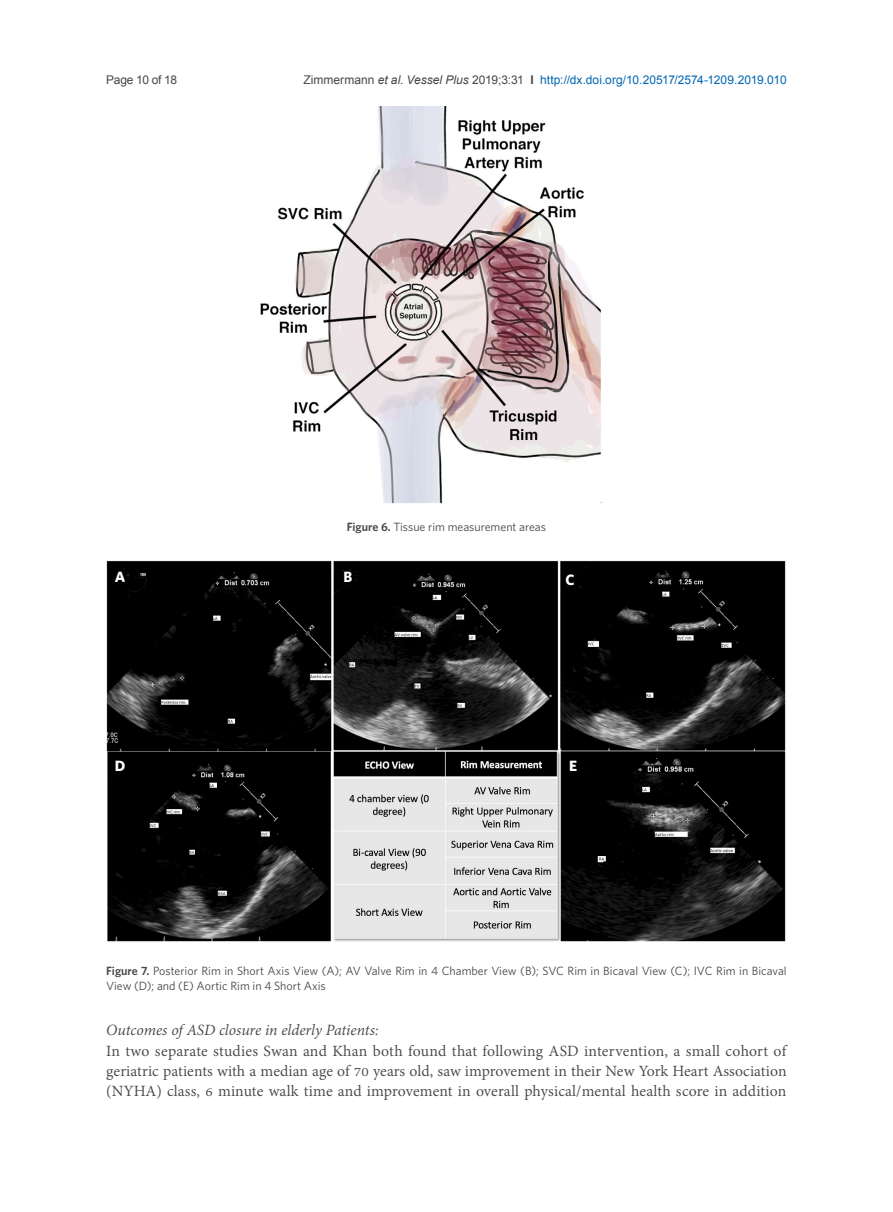
<style>
.page{position:relative;width:893px;height:1212px;background:#fff}
.page>*{position:absolute;margin:0;border:0;box-sizing:border-box;transform-origin:0 0}
.t1{font:19.2px/20.2px "Adobe Thai";letter-spacing:.01em;color:#484648;text-align:justify}
.t2{font:italic 19.2px "Adobe Thai";letter-spacing:-.005em;color:#484648}
.t3{font:700 15px "Whitney";color:#fff}
.t4{font:12px/15px "Whitney";color:#484648}
.t5{font:12px "Arial";letter-spacing:.005em;color:#0166b3}
.t6{font:12px "Arial";letter-spacing:-.025em;color:#484648}
.s1{color:#484648}
.s2{font-style:italic;color:#484648}
.s3{font-weight:700;color:#484648}
.s4{font-weight:600}
</style>
<div class="page">
<img style="left:260px;top:106px;width:343px;height:398px">
<img style="left:106px;top:561px;width:680px;height:381px">
<p class="t6" style="left:106px;top:72px;width:72px">Page 10 of 18</p>
<p class="t5" style="left:303px;top:72px;width:485px"><span class="s1">Zimmermann</span> <span class="s2">et al</span><span class="s1">.</span> <span class="s2">Vessel Plus</span> <span class="s1">2019;3:31</span> <span class="s3">I</span> http://dx.doi.org/10.20517/2574-1209.2019.010</p>
<p class="t4" style="left:347px;top:519px;width:201px"><span class="s4">Figure 6.</span> Tissue rim measurement areas</p>
<p class="t3" style="left:115px;top:568px;width:12px">A</p>
<p class="t3" style="left:344px;top:568px;width:10px">B</p>
<p class="t3" style="left:566px;top:571px;width:11px">C</p>
<p class="t3" style="left:115px;top:756px;width:12px">D</p>
<p class="t3" style="left:569px;top:756px;width:10px">E</p>
<p class="t4" style="left:106px;top:963px;width:682px"><span class="s4">Figure 7.</span> Posterior Rim in Short Axis View (A); AV Valve Rim in 4 Chamber View (B); SVC Rim in Bicaval View (C); IVC Rim in Bicaval<br>View (D); and (E) Aortic Rim in 4 Short Axis</p>
<p class="t2" style="left:106px;top:1017px;width:274px">Outcomes of ASD closure in elderly Patients:</p>
<p class="t1" style="left:106px;top:1039px;width:682px">In two separate studies Swan and Khan both found that following ASD intervention, a small cohort of geriatric patients with a median age of 70 years old, saw improvement in their New York Heart Association (NYHA) class, 6 minute walk time and improvement in overall physical/mental health score in addition</p>
</div>
